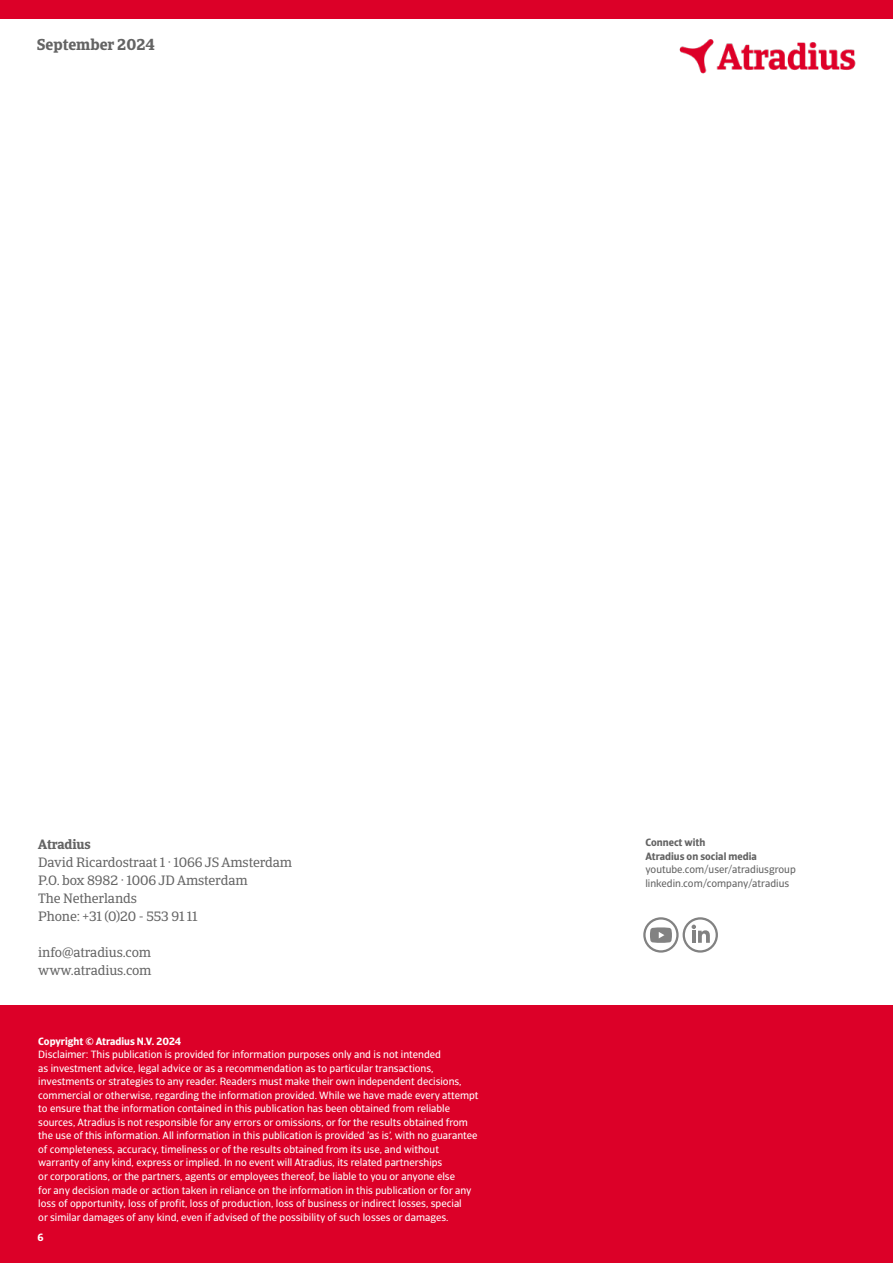
<style>
.page{position:relative;width:893px;height:1263px;background:#fff}
.page>*{position:absolute;margin:0;border:0;box-sizing:border-box;transform-origin:0 0}
.t1{font:700 15.75px "Catalana";color:#646464}
.t2{font:13.5px/18px "Catalana";letter-spacing:-.01em;color:#646464}
.t3{font:700 13.5px "Catalana";letter-spacing:-.01em;color:#646464}
.t4{font:10.5px/13.5px "Catalana Sans";color:#fff}
.t5{font:10.5px/13.5px "Catalana Sans";color:#646464}
.t6{font:700 10.5px/13.5px "Catalana Sans";color:#646464}
.t7{font:700 10.5px "Catalana Sans";color:#fff}
</style>
<div class="page">
<div style="left:0;top:1006px;width:893px;height:257px;background:#dc0028"></div>
<svg style="left:684px;top:918px;width:33px;height:33px"></svg>
<div style="left:683px;top:917px;width:35px;height:36px;border:2px solid #828282;border-radius:50%"></div>
<svg style="left:692px;top:925px;width:18px;height:18px"></svg>
<svg style="left:644px;top:918px;width:33px;height:33px"></svg>
<div style="left:643px;top:917px;width:36px;height:36px;border:2px solid #828282;border-radius:50%"></div>
<svg style="left:650px;top:927px;width:22px;height:16px"></svg>
<div style="left:0;top:0;width:893px;height:18px;background:#dc0028"></div>
<img style="left:659px;top:18px;width:216px;height:56px">
<h1 class="t1" style="left:37px;top:35px;width:120px">September 2024</h1>
<p class="t3" style="left:38px;top:836px;width:54px">Atradius</p>
<p class="t2" style="left:38px;top:853px;width:255px">David Ricardostraat 1 · 1066 JS Amsterdam<br>P.O. box 8982 · 1006 JD Amsterdam<br>The Netherlands<br>Phone: +31 (0)20 - 553 91 11</p>
<p class="t2" style="left:38px;top:943px;width:115px">info@atradius.com www.atradius.com</p>
<p class="t7" style="left:38px;top:1035px;width:145px">Copyright © Atradius N.V. 2024</p>
<p class="t4" style="left:38px;top:1048px;width:442px">Disclaimer: This publication is provided for information purposes only and is not intended<br>as investment advice, legal advice or as a recommendation as to particular transactions, investments or strategies to any reader. Readers must make their own independent decisions, commercial or otherwise, regarding the information provided. While we have made every attempt to ensure that the information contained in this publication has been obtained from reliable sources, Atradius is not responsible for any errors or omissions, or for the results obtained from the use of this information. All information in this publication is provided ’as is’, with no guarantee of completeness, accuracy, timeliness or of the results obtained from its use, and without warranty of any kind, express or implied. In no event will Atradius, its related partnerships<br>or corporations, or the partners, agents or employees thereof, be liable to you or anyone else<br>for any decision made or action taken in reliance on the information in this publication or for any loss of opportunity, loss of profit, loss of production, loss of business or indirect losses, special<br>or similar damages of any kind, even if advised of the possibility of such losses or damages.</p>
<p class="t7" style="left:37px;top:1231px;width:8px">6</p>
<p class="t6" style="left:645px;top:836px;width:113px">Connect with<br>Atradius on social media</p>
<p class="t5" style="left:645px;top:863px;width:152px">youtube.com/user/atradiusgroup linkedin.com/company/atradius</p>
</div>
